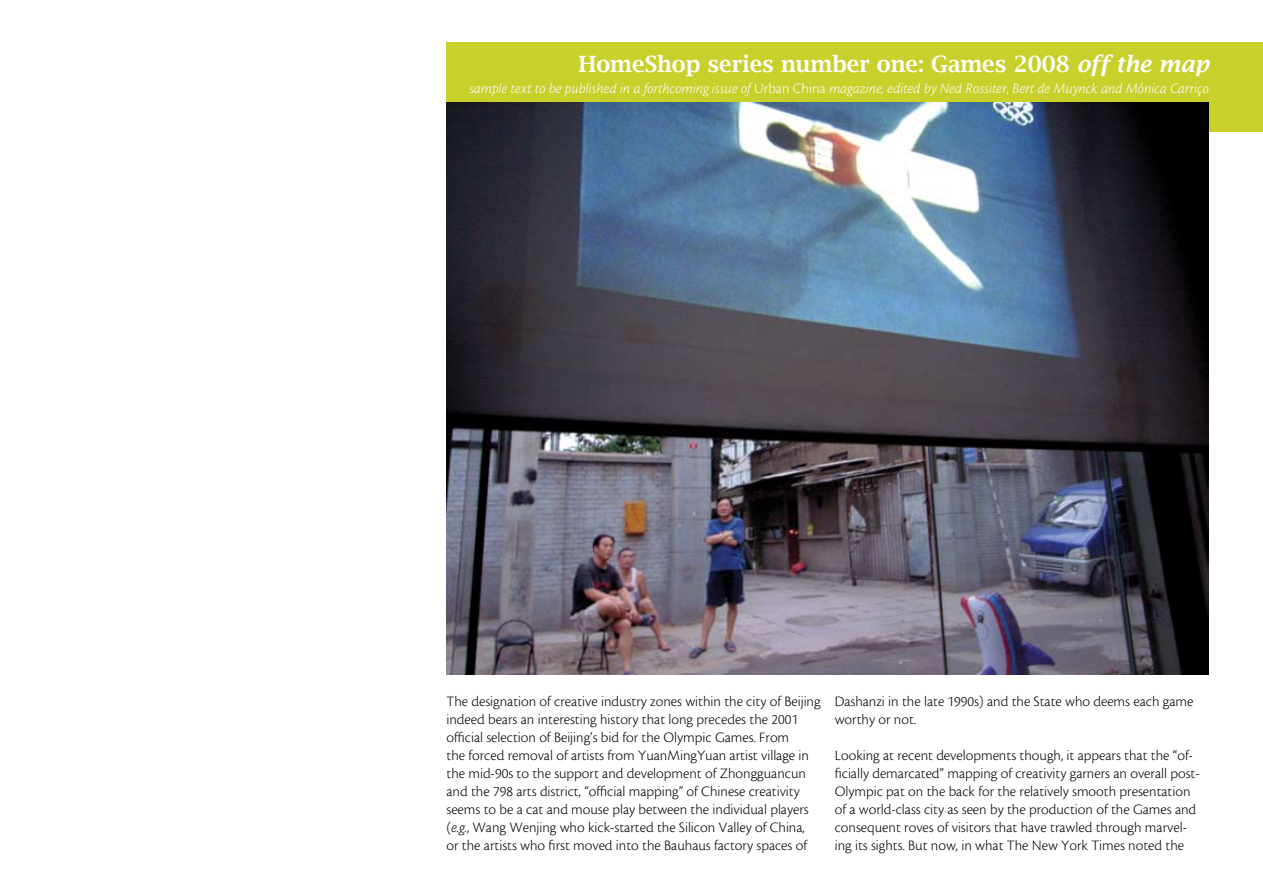
<style>
.page{position:relative;width:1263px;height:893px;background:#fff}
.page>*{position:absolute;margin:0;border:0;box-sizing:border-box;transform-origin:0 0}
.t1{font:600 22.5px "Lucida Bright";color:#fff}
.t2{font:15px/18px "Cronos MM";color:#000}
.t3{font:italic 15px "Cronos MM";color:#fff}
.s1{font-style:italic}
.s2{font-style:normal}
</style>
<div class="page">
<div style="left:446px;top:43px;width:817px;height:89px;background:#c8d02c"></div>
<img style="left:446px;top:103px;width:763px;height:572px">
<h1 class="t1" style="left:578px;top:51px;width:632px">HomeShop series number one: Games 2008 <span class="s1">off the map</span></h1>
<p class="t3" style="left:469px;top:80px;width:741px">sample text to be published in a forthcoming issue of <span class="s2">Urban China</span> magazine, edited by Ned Rossiter, Bert de Muynck and Mónica Carriço</p>
<p class="t2" style="left:446px;top:693px;width:376px">The designation of creative industry zones within the city of Beijing indeed bears an interesting history that long precedes the 2001 official selection of Beijing’s bid for the Olympic Games. From<br>the forced removal of artists from YuanMingYuan artist village in the mid-90s to the support and development of Zhongguancun and the 798 arts district, “official mapping” of Chinese creativity seems to be a cat and mouse play between the individual players (<span class="s1">e.g.</span>, Wang Wenjing who kick-started the Silicon Valley of China, or the artists who first moved into the Bauhaus factory spaces of</p>
<p class="t2" style="left:835px;top:693px;width:360px">Dashanzi in the late 1990s) and the State who deems each game worthy or not.</p>
<p class="t2" style="left:835px;top:747px;width:367px">Looking at recent developments though, it appears that the “of&shy;ficially demarcated” mapping of creativity garners an overall post-Olympic pat on the back for the relatively smooth presentation of a world-class city―as seen by the production of the Games and consequent roves of visitors that have trawled through marvel&shy;ing its sights. But now, in what The New York Times noted the</p>
</div>
